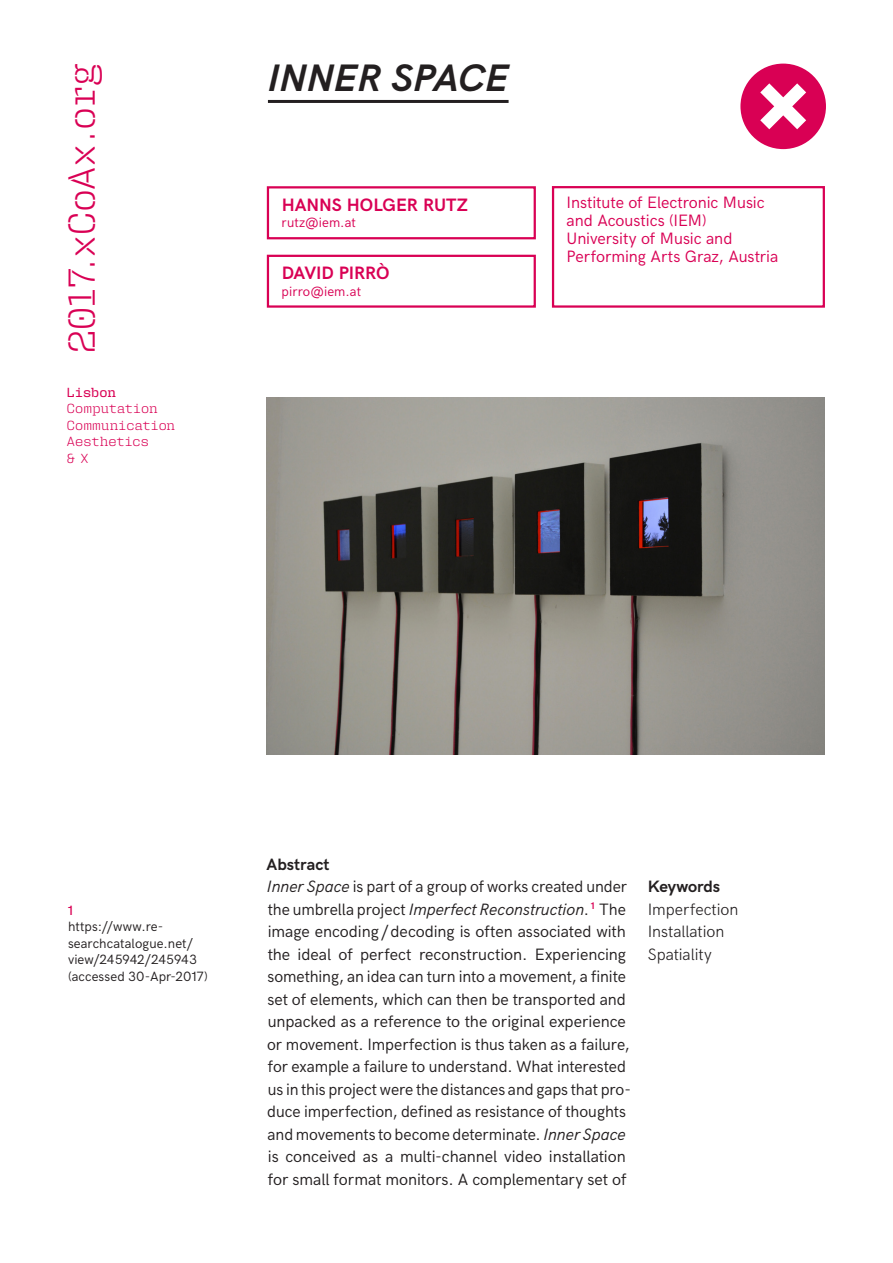
<style>
.page{position:relative;width:893px;height:1263px;background:#fff}
.page>*{position:absolute;margin:0;border:0;box-sizing:border-box;transform-origin:0 0}
._2017_xcoax_org{font:300 38.4px "User Stencil";letter-spacing:-.015em;color:#d90054}
.Títulos{font:italic 700 38.4px "HK Grotesk";color:#231f20}
.Autor{font:700 18px "HK Grotesk";letter-spacing:-.005em;color:#d90054}
.body_abstract{font:16.5px/22.5px "HK Grotesk";letter-spacing:-.005em;color:#231f20}
.Universidade{font:16.5px "HK Grotesk";letter-spacing:-.005em;color:#d90054}
.Keywords_texto{font:300 16.5px "HK Grotesk";letter-spacing:-.005em;color:#231f20}
.body_abstract-2{font:700 16.5px "HK Grotesk";color:#231f20}
.Abstract___Keywords{font:700 16.5px "HK Grotesk";letter-spacing:-.01em;color:#231f20}
.Legendas_texto{font:13.5px/16.5px "HK Grotesk";letter-spacing:.005em;color:#231f20}
.Lisbon_PT{font:300 13.5px "User";letter-spacing:.015em;color:#d90054}
.Contacto{font:13.5px "HK Grotesk";letter-spacing:.005em;color:#d90054}
.Lisbon_PT-2{font:500 13.5px "User";letter-spacing:.005em;color:#d90054}
.Legendas_Número{font:500 13.5px "HK Grotesk";color:#d90054}
.s1{font-style:italic}
</style>
<div class="page">
<hr style="left:268px;top:100px;width:241px;height:3px;background:#231f20">
<div style="left:740px;top:64px;width:86px;height:85px;background:#d90054;border-radius:50%"></div>
<svg style="left:760px;top:83px;width:46px;height:46px"></svg>
<div style="left:552px;top:186px;width:273px;height:122px;border:2px solid #d90054"></div>
<div style="left:267px;top:186px;width:269px;height:53px;border:2px solid #d90054"></div>
<div style="left:267px;top:255px;width:269px;height:53px;border:2px solid #d90054"></div>
<img style="left:267px;top:397px;width:558px;height:358px">
<p class="_2017_xcoax_org" style="left:60px;top:353px;width:291px;rotate:-90deg">2017.xCoAx.org</p>
<p class="Títulos" style="left:268px;top:49px;width:242px">INNER SPACE</p>
<p class="Lisbon_PT-2" style="left:67px;top:384px;width:50px">Lisbon</p>
<p class="Lisbon_PT" style="left:67px;top:401px;width:92px">Computation</p>
<p class="Lisbon_PT" style="left:67px;top:417px;width:110px">Communication</p>
<p class="Lisbon_PT" style="left:67px;top:434px;width:84px">Aesthetics</p>
<p class="Lisbon_PT" style="left:67px;top:450px;width:23px">&amp; X</p>
<p class="Autor" style="left:282px;top:191px;width:188px">HANNS HOLGER RUTZ</p>
<p class="Contacto" style="left:282px;top:213px;width:76px">rutz@iem.at</p>
<p class="Autor" style="left:282px;top:260px;width:109px">DAVID PIRRÒ</p>
<p class="Contacto" style="left:282px;top:281px;width:81px">pirro@iem.at</p>
<p class="Universidade" style="left:567px;top:190px;width:200px">Institute of Electronic Music</p>
<p class="Universidade" style="left:567px;top:208px;width:141px">and Acoustics (IEM)</p>
<p class="Universidade" style="left:567px;top:226px;width:167px">University of Music and</p>
<p class="Universidade" style="left:567px;top:244px;width:213px">Performing Arts Graz, Austria</p>
<p class="Legendas_Número" style="left:68px;top:900px;width:6px">1</p>
<p class="Legendas_texto" style="left:68px;top:917px;width:141px">https://www.re&shy;searchcatalogue.net/ view/245942/245943 (accessed 30-Apr-2017)</p>
<p class="body_abstract-2" style="left:267px;top:851px;width:65px">Abstract</p>
<p class="body_abstract" style="left:267px;top:874px;width:365px"><span class="s1">Inner Space</span> is part of a group of works created under the umbrella project <span class="s1">Imperfect Reconstruction</span>. <sup>1</sup> The image encoding /decoding is often associated with the ideal of perfect reconstruction. Experiencing something, an idea can turn into a movement, a finite set of elements, which can then be transported and unpacked as a reference to the original experience or movement. Imperfection is thus taken as a failure, for example a failure to understand. What interested us in this project were the distances and gaps that pro&shy;duce imperfection, defined as resistance of thoughts and movements to become determinate. <span class="s1">Inner Space </span>is conceived as a multi-channel video installation for small format monitors. A complementary set of</p>
<p class="Abstract___Keywords" style="left:648px;top:874px;width:74px">Keywords</p>
<p class="Keywords_texto" style="left:648px;top:896px;width:92px">Imperfection</p>
<p class="Keywords_texto" style="left:648px;top:919px;width:78px">Installation</p>
<p class="Keywords_texto" style="left:648px;top:941px;width:66px">Spatiality</p>
</div>
